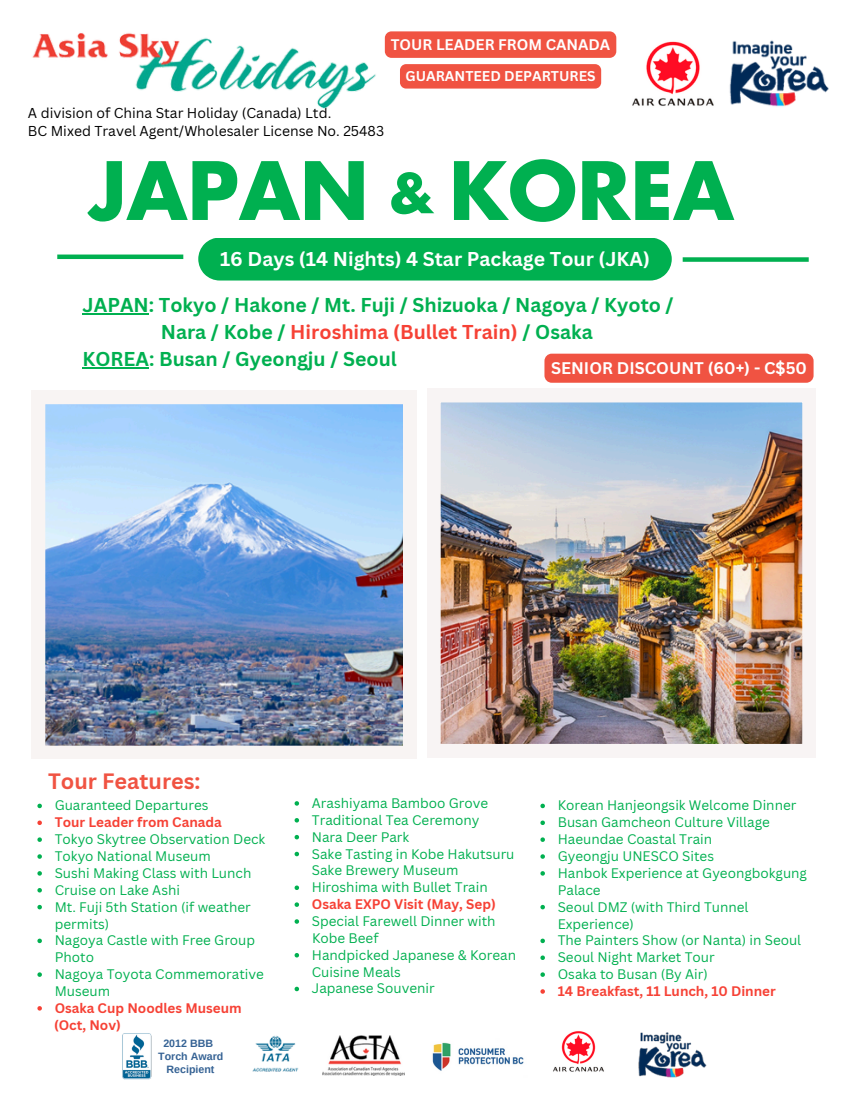
<style>
.page{position:relative;width:844px;height:1100px;background:#fff}
.page>*{position:absolute;margin:0;border:0;box-sizing:border-box;transform-origin:0 0}
.t1{font:700 78px "Futura LT Pro";color:#00b050}
.t2{font:700 53.1px "Futura LT Pro";color:#00b050}
.t3{font:700 21.6px "Canva Sans";color:#f05342}
.t4{font:700 19.5px "Canva Sans";color:#00b050}
.t5{font:700 19.5px "Canva Sans";color:#f64135}
.t6{font:700 19.5px "Canva Sans";color:#fff}
.t7{font:700 16.35px "Canva Sans";color:#fff}
.t8{font:700 15px "Canva Sans";color:#fff}
.t9{font:13.95px/17.9px "Canva Sans";color:#000}
.t10{font:700 13.8px "Canva Sans";color:#fff}
.t11{font:13.5px/16.8px "Canva Sans";color:#00b050}
.t12{font:700 13.5px "Canva Sans";color:#f64135}
.t13{font:700 10.65px "Arimo";color:#356294}
.s1{color:#00b050}
</style>
<div class="page">
<img style="left:729px;top:40px;width:100px;height:67px">
<img style="left:427px;top:389px;width:388px;height:368px">
<img style="left:32px;top:390px;width:384px;height:368px">
<img style="left:638px;top:1032px;width:69px;height:46px">
<img style="left:322px;top:1035px;width:83px;height:40px">
<img style="left:32px;top:33px;width:357px;height:76px">
<hr style="left:83px;top:313px;width:66px;height:1px;background:#00b050">
<hr style="left:83px;top:367px;width:66px;height:1px;background:#00b050">
<svg style="left:37px;top:803px;width:5px;height:5px"></svg>
<svg style="left:37px;top:820px;width:5px;height:4px"></svg>
<svg style="left:37px;top:837px;width:5px;height:4px"></svg>
<svg style="left:37px;top:854px;width:5px;height:4px"></svg>
<svg style="left:37px;top:871px;width:5px;height:4px"></svg>
<svg style="left:37px;top:888px;width:5px;height:4px"></svg>
<svg style="left:37px;top:904px;width:5px;height:5px"></svg>
<svg style="left:37px;top:938px;width:5px;height:4px"></svg>
<svg style="left:37px;top:972px;width:5px;height:4px"></svg>
<svg style="left:37px;top:1006px;width:5px;height:4px"></svg>
<svg style="left:540px;top:803px;width:5px;height:5px"></svg>
<svg style="left:540px;top:820px;width:5px;height:4px"></svg>
<svg style="left:540px;top:837px;width:5px;height:4px"></svg>
<svg style="left:540px;top:854px;width:5px;height:4px"></svg>
<svg style="left:540px;top:871px;width:5px;height:4px"></svg>
<svg style="left:540px;top:904px;width:5px;height:5px"></svg>
<svg style="left:540px;top:938px;width:5px;height:4px"></svg>
<svg style="left:540px;top:955px;width:5px;height:4px"></svg>
<svg style="left:540px;top:972px;width:5px;height:4px"></svg>
<svg style="left:540px;top:989px;width:5px;height:4px"></svg>
<svg style="left:294px;top:801px;width:5px;height:4px"></svg>
<svg style="left:294px;top:818px;width:5px;height:4px"></svg>
<svg style="left:294px;top:834px;width:5px;height:5px"></svg>
<svg style="left:294px;top:851px;width:5px;height:5px"></svg>
<svg style="left:294px;top:885px;width:5px;height:4px"></svg>
<svg style="left:294px;top:902px;width:5px;height:4px"></svg>
<svg style="left:294px;top:919px;width:5px;height:4px"></svg>
<svg style="left:294px;top:953px;width:5px;height:4px"></svg>
<svg style="left:294px;top:986px;width:5px;height:4px"></svg>
<img style="left:632px;top:41px;width:82px;height:65px">
<div style="left:400px;top:64px;width:201px;height:25px;background:#f05342;border-radius:6px"></div>
<img style="left:553px;top:1031px;width:51px;height:41px">
<img style="left:252px;top:1035px;width:47px;height:37px">
<img style="left:432px;top:1042px;width:92px;height:29px">
<img style="left:122px;top:1033px;width:30px;height:46px">
<div style="left:198px;top:238px;width:474px;height:42px;background:#00b050"></div>
<div style="left:682px;top:257px;width:126px;height:5px;background:#00b050"></div>
<div style="left:57px;top:254px;width:126px;height:5px;background:#00b050"></div>
<div style="left:544px;top:353px;width:269px;height:29px;background:#f05342;border-radius:7px"></div>
<div style="left:385px;top:31px;width:231px;height:27px;background:#f05342;border-radius:7px"></div>
<p class="t8" style="left:391px;top:34px;width:221px">TOUR LEADER FROM CANADA</p>
<h5 class="t10" style="left:405px;top:66px;width:192px">GUARANTEED DEPARTURES</h5>
<p class="t9" style="left:28px;top:103px;width:358px">A division of China Star Holiday (Canada) Ltd.<br>BC Mixed Travel Agent/Wholesaler License No. 25483</p>
<h3 class="t1" style="left:88px;top:155px;width:282px">JAPAN</h3>
<h4 class="t2" style="left:389px;top:169px;width:47px">&amp;</h4>
<h3 class="t1" style="left:449px;top:155px;width:287px">KOREA</h3>
<p class="t6" style="left:220px;top:245px;width:431px">16 Days (14 Nights) 4 Star Package Tour (JKA)</p>
<h6 class="t4" style="left:83px;top:291px;width:593px">JAPAN: Tokyo / Hakone / Mt. Fuji / Shizuoka / Nagoya / Kyoto /</h6>
<h6 class="t5" style="left:161px;top:318px;width:433px"><span class="s1">Nara / Kobe /</span> Hiroshima (Bullet Train) <span class="s1">/ Osaka</span></h6>
<h6 class="t4" style="left:83px;top:345px;width:316px">KOREA: Busan / Gyeongju / Seoul</h6>
<p class="t7" style="left:551px;top:356px;width:257px">SENIOR DISCOUNT (60+) - C$50</p>
<p class="t3" style="left:48px;top:765px;width:154px">Tour Features:</p>
<p class="t11" style="left:55px;top:796px;width:155px">Guaranteed Departures</p>
<h1 class="t12" style="left:55px;top:812px;width:169px">Tour Leader from Canada</h1>
<p class="t11" style="left:55px;top:830px;width:212px">Tokyo Skytree Observation Deck</p>
<p class="t11" style="left:55px;top:847px;width:158px">Tokyo National Museum</p>
<h2 class="t11" style="left:55px;top:864px;width:198px">Sushi Making Class with Lunch</h2>
<p class="t11" style="left:55px;top:880px;width:127px">Cruise on Lake Ashi</p>
<h2 class="t11" style="left:55px;top:897px;width:197px">Mt. Fuji 5th Station (if weather permits)</h2>
<h3 class="t11" style="left:55px;top:931px;width:202px">Nagoya Castle with Free Group<br>Photo</h3>
<p class="t11" style="left:55px;top:965px;width:211px">Nagoya Toyota Commemorative<br>Museum</p>
<p class="t12" style="left:55px;top:998px;width:188px">Osaka Cup Noodles Museum</p>
<h2 class="t12" style="left:54px;top:1014px;width:68px">(Oct, Nov)</h2>
<p class="t13" style="left:163px;top:1037px;width:51px">2012 BBB</p>
<p class="t13" style="left:158px;top:1050px;width:67px">Torch Award</p>
<p class="t13" style="left:166px;top:1063px;width:49px">Recipient</p>
<p class="t11" style="left:312px;top:794px;width:178px">Arashiyama Bamboo Grove</p>
<p class="t11" style="left:312px;top:811px;width:169px">Traditional Tea Ceremony</p>
<p class="t11" style="left:312px;top:827px;width:99px">Nara Deer Park</p>
<p class="t11" style="left:312px;top:844px;width:204px">Sake Tasting in Kobe Hakutsuru<br>Sake Brewery Museum</p>
<p class="t11" style="left:312px;top:878px;width:177px">Hiroshima with Bullet Train</p>
<p class="t12" style="left:312px;top:894px;width:185px">Osaka EXPO Visit (May, Sep)</p>
<p class="t11" style="left:312px;top:912px;width:185px">Special Farewell Dinner with</p>
<p class="t11" style="left:312px;top:928px;width:68px">Kobe Beef</p>
<p class="t11" style="left:312px;top:945px;width:206px">Handpicked Japanese &amp; Korean<br>Cuisine Meals</p>
<p class="t11" style="left:312px;top:979px;width:124px">Japanese Souvenir</p>
<p class="t11" style="left:558px;top:796px;width:240px">Korean Hanjeongsik Welcome Dinner</p>
<p class="t11" style="left:558px;top:813px;width:214px">Busan Gamcheon Culture Village</p>
<p class="t11" style="left:558px;top:830px;width:156px">Haeundae Coastal Train</p>
<p class="t11" style="left:558px;top:847px;width:158px">Gyeongju UNESCO Sites</p>
<p class="t11" style="left:558px;top:864px;width:251px">Hanbok Experience at Gyeongbokgung<br>Palace</p>
<p class="t11" style="left:558px;top:897px;width:192px">Seoul DMZ (with Third Tunnel<br>Experience)</p>
<p class="t11" style="left:558px;top:931px;width:245px">The Painters Show (or Nanta) in Seoul</p>
<h6 class="t11" style="left:558px;top:948px;width:158px">Seoul Night Market Tour</h6>
<p class="t11" style="left:558px;top:965px;width:152px">Osaka to Busan (By Air)</p>
<p class="t12" style="left:558px;top:981px;width:220px">14 Breakfast, 11 Lunch, 10 Dinner</p>
</div>
